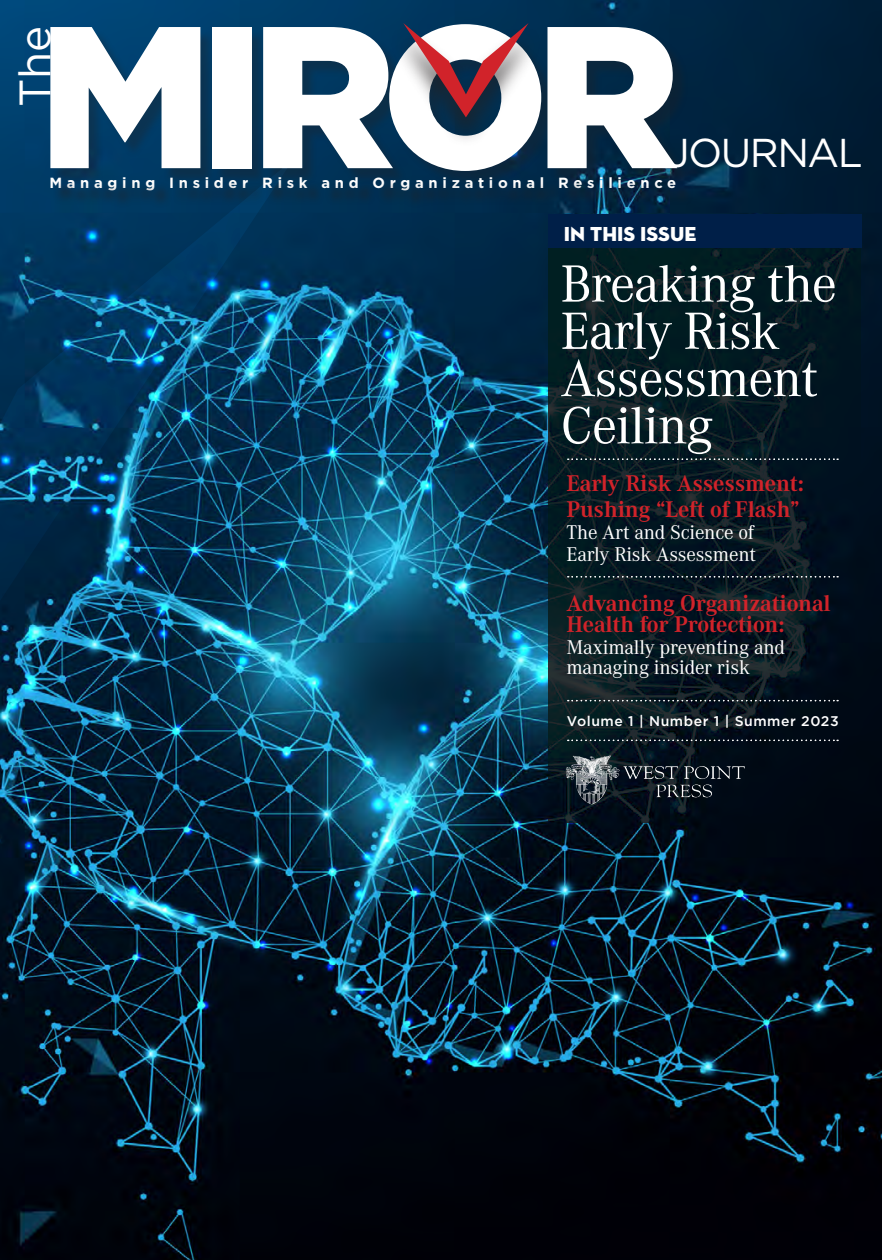
<style>
.page{position:relative;width:882px;height:1260px;background:#fff}
.page>*{position:absolute;margin:0;border:0;box-sizing:border-box;transform-origin:0 0}
.t1{font:900 201.6px "Gotham";letter-spacing:-.07em;color:#fff}
.t2{font:54.25px/47.2px "Corporate A Pro";letter-spacing:-.02em;color:#fff}
.t3{font:44.1px "Gotham";color:#fff}
.t4{font:40.25px "Gotham";letter-spacing:-.04em;color:#fff}
.t5{font:700 23.62px/25.4px "Corporate A Pro";letter-spacing:-.01em;color:#d1232a}
.t6{font:20.65px/22.1px "Corporate A Pro";letter-spacing:-.01em;color:#fff}
.t7{font:20.65px "Neutra Display Titling";color:#fff}
.t8{font:700 14.7px "Gotham";letter-spacing:.32em;color:#fff}
.t9{font:500 14px "Gotham";letter-spacing:.04em;color:#fff}
</style>
<div class="page">
<img style="left:0;top:0;width:882px;height:1260px">
<div style="left:548px;top:214px;width:313px;height:34px;background:#001f48"></div>
<svg style="left:548px;top:248px;width:312px;height:575px;background:#061820"></svg>
<div style="left:53px;top:27px;width:640px;height:160px;background:#231f20;opacity:.32"></div>
<div style="left:53px;top:179px;width:641px;height:30px;background:#231f20;opacity:.75"></div>
<div style="left:389px;top:25px;width:154px;height:123px;background:#231f20;opacity:.75"></div>
<svg style="left:403px;top:23px;width:126px;height:94px;background:#2f2a42"></svg>
<img style="left:0;top:159px;width:294px;height:573px">
<img style="left:567px;top:752px;width:183px;height:56px">
<svg style="left:568px;top:459px;width:270px;height:1px"></svg>
<svg style="left:568px;top:576px;width:270px;height:1px"></svg>
<svg style="left:568px;top:740px;width:270px;height:1px"></svg>
<svg style="left:568px;top:700px;width:270px;height:1px"></svg>
<h1 class="t1" style="left:38px;top:-42px;width:644px">MIROR</h1>
<h1 class="t3" style="left:7px;top:107px;width:83px;rotate:-90deg">The</h1>
<h1 class="t4" style="left:668px;top:127px;width:196px">JOURNAL</h1>
<h1 class="t8" style="left:49px;top:173px;width:628px">Managing Insider Risk and Organizational Resilience</h1>
<p class="t7" style="left:564px;top:221px;width:134px">IN THIS ISSUE</p>
<h2 class="t2" style="left:561px;top:258px;width:278px">Breaking the<br>Early Risk<br>Assessment<br>Ceiling</h2>
<p class="t5" style="left:566px;top:470px;width:239px">Early Risk Assessment:<br>Pushing “Left of Flash”</p>
<p class="t6" style="left:566px;top:520px;width:191px">The Art and Science of<br>Early Risk Assessment</p>
<p class="t5" style="left:566px;top:592px;width:266px;line-height:20.7px">Advancing Organizational<br>Health for Protection:</p>
<p class="t6" style="left:566px;top:636px;width:220px;line-height:20.7px">Maximally preventing and managing insider risk</p>
<p class="t9" style="left:567px;top:712px;width:273px">Volume 1 | Number 1 | Summer 2023</p>
</div>
